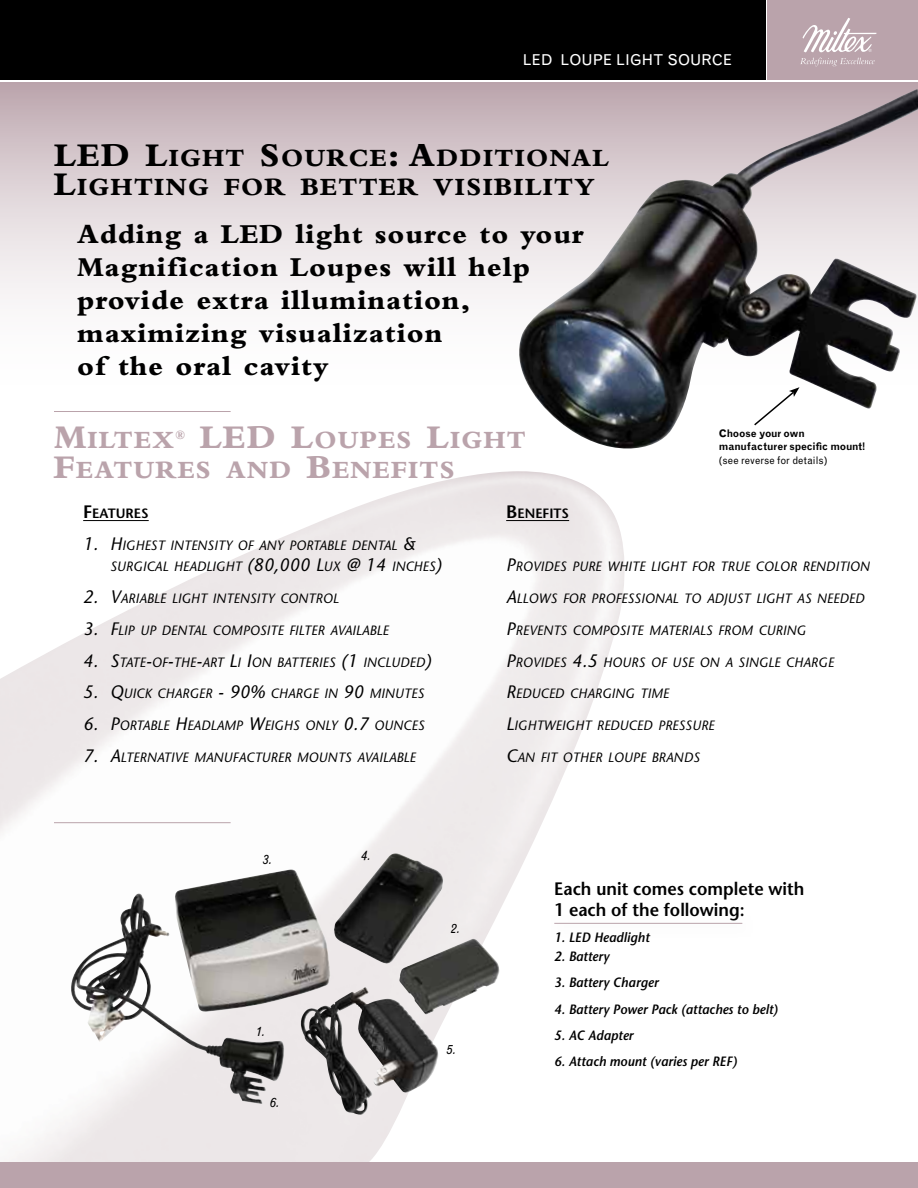
<style>
.page{position:relative;width:918px;height:1188px;background:#fff}
.page>*{position:absolute;margin:0;border:0;box-sizing:border-box;transform-origin:0 0}
.t1{font:800 28.5px/33px "Bembo";letter-spacing:.03em;color:#000}
.t2{font:800 25.8px/28.5px "Bembo";letter-spacing:.055em;color:#000}
.t3{font:800 25.8px "Bembo";letter-spacing:.055em;color:#baa3ab}
.t4{font:600 18px/21.6px "Stone Sans";color:#000;scale:.95 1}
.t5{font:15px "Grotesque";color:#fff}
.t6{font:italic 13.5px/21px "Stone Sans";color:#000}
.t7{font:italic 600 13.5px "Stone Sans";color:#000;scale:.95 1}
.t8{font:600 13.5px "Stone Sans";color:#000}
.t9{font:italic 13.35px "Grotesque";color:#000;scale:.95 1}
.t10{font:700 10.5px/13.5px "Grotesque";letter-spacing:-.01em;color:#000;scale:.95 1}
.t11{font:10.5px "Grotesque";letter-spacing:.01em;color:#000;scale:.95 1}
.s1{font-size:34.5px}
.s2{font-size:18px}
</style>
<div class="page">
<div style="left:0;top:82px;width:918px;height:311px;background:linear-gradient(to bottom,#c4b0b7,#fff)"></div>
<img style="left:0;top:471px;width:625px;height:691px">
<img style="left:512px;top:89px;width:405px;height:360px">
<hr style="left:917px;top:183px;width:1px;height:1005px;background:#000">
<hr style="left:917px;top:0;width:1px;height:190px;background:#baa3ab">
<hr style="left:54px;top:411px;width:177px;height:1px;background:#baa3ab">
<hr style="left:54px;top:822px;width:177px;height:1px;background:#baa3ab">
<div style="left:0;top:0;width:765px;height:79px;background:#000"></div>
<div style="left:767px;top:0;width:151px;height:79px;background:#baa3ab"></div>
<svg style="left:803px;top:18px;width:74px;height:34px"></svg>
<svg style="left:800px;top:58px;width:75px;height:8px"></svg>
<svg style="left:753px;top:387px;width:46px;height:40px"></svg>
<hr style="left:83px;top:520px;width:66px;height:1px;background:#000">
<hr style="left:506px;top:520px;width:63px;height:1px;background:#000">
<img style="left:67px;top:853px;width:377px;height:251px">
<div style="left:0;top:1162px;width:918px;height:26px;background:#baa3ab"></div>
<div style="left:545px;top:914px;width:208px;height:24px;background:#fdfdfd"></div>
<hr style="left:554px;top:923px;width:188px;height:1px;background:#baa3ab">
<p class="t5" style="left:523px;top:51px;width:209px">LED loupe Light Source</p>
<h2 class="t2" style="left:54px;top:144px;width:542px"><span class="s1">LED L</span>IGHT <span class="s1">S</span>OURCE<span class="s1">: A</span>DD ITIONAL<br><span class="s1">L</span>IGHTING FOR BETTER VISIBILITY</h2>
<h1 class="t1" style="left:77px;top:217px;width:508px">Adding a LED light source to your<br>Magnification Loupes will help provide extra illumination, maximizing visualization<br>of the oral cavity</h1>
<h2 class="t3" style="left:54px;top:425px;width:133px"><span class="s1">M</span>ILTEX<sup>®</sup></h2>
<h2 class="t3" style="left:200px;top:425px;width:328px"><span class="s1">LED L</span>OUPES <span class="s1">L</span>IGHT</h2>
<h2 class="t3" style="left:54px;top:455px;width:141px"><span class="s1">F</span>EATURES</h2>
<h2 class="t3" style="left:226px;top:455px;width:228px">AND <span class="s1">B</span>ENEFITS</h2>
<p class="t10" style="left:719px;top:427px;width:156px">Choose your own manufacturer specific mount!</p>
<p class="t11" style="left:719px;top:454px;width:116px">(see reverse for details)</p>
<p class="t8" style="left:83px;top:505px;width:67px"><span class="s2">F</span>EATURES</p>
<p class="t8" style="left:506px;top:505px;width:64px"><span class="s2">B</span>ENEFITS</p>
<p class="t6" style="left:110px;top:535px;width:333px;text-indent:-27px"><span class="s2">1. H</span>IGHEST INTENSITY OF ANY PORTABLE DENTAL <span class="s2">&amp;<br></span>SURGICAL HEADLIGHT <span class="s2">(80,000 L</span> UX <span class="s2">@ 14</span> INCHES<span class="s2">)</span></p>
<p class="t6" style="left:506px;top:556px;width:365px"><span class="s2">P</span>ROVIDES PURE WHITE LIGHT FOR TRUE COLOR RENDITION</p>
<p class="t6" style="left:83px;top:588px;width:257px"><span class="s2">2. V</span>ARIABLE LIGHT INTENSITY CONTROL</p>
<p class="t6" style="left:506px;top:588px;width:360px"><span class="s2">A</span>LLOWS FOR PROFESSIONAL TO ADJUST LIGHT AS NEEDED</p>
<p class="t6" style="left:83px;top:619px;width:307px"><span class="s2">3. F</span>LIP UP DENTAL COMPOSITE FILTER AVAILABLE</p>
<p class="t6" style="left:506px;top:619px;width:301px"><span class="s2">P</span>REVENTS COMPOSITE MATERIALS FROM CURING</p>
<p class="t6" style="left:83px;top:651px;width:350px"><span class="s2">4. S</span>TATE<span class="s2">-</span>OF<span class="s2">-</span>THE<span class="s2">-</span>ART <span class="s2">L</span>I <span class="s2">I</span>ON BATTERIES <span class="s2">(1</span> INCLUDED<span class="s2">)</span></p>
<p class="t6" style="left:506px;top:651px;width:329px"><span class="s2">P</span>ROVIDES <span class="s2">4.5</span> HOURS OF USE ON A SINGLE CHARGE</p>
<p class="t6" style="left:83px;top:683px;width:343px"><span class="s2">5. Q</span>UICK CHARGER <span class="s2">- 90%</span> CHARGE IN <span class="s2">90</span> MINUTES</p>
<p class="t6" style="left:506px;top:683px;width:165px"><span class="s2">R</span>EDUCED CHARGING TIME</p>
<p class="t6" style="left:83px;top:715px;width:343px"><span class="s2">6. P</span>ORTABLE <span class="s2">H</span>EADLAMP <span class="s2">W</span>EIGHS ONLY <span class="s2">0.7</span> OUNCES</p>
<p class="t6" style="left:506px;top:715px;width:210px"><span class="s2">L</span>IGHTWEIGHT REDUCED PRESSURE</p>
<p class="t6" style="left:83px;top:747px;width:334px"><span class="s2">7. A</span>LTERNATIVE MANUFACTURER MOUNTS AVAILABLE</p>
<p class="t6" style="left:506px;top:747px;width:195px"><span class="s2">C</span>AN FIT OTHER LOUPE BRANDS</p>
<p class="t9" style="left:263px;top:852px;width:11px">3.</p>
<p class="t9" style="left:362px;top:847px;width:11px">4.</p>
<p class="t9" style="left:256px;top:1024px;width:11px">1.</p>
<p class="t9" style="left:270px;top:1095px;width:11px">6.</p>
<p class="t9" style="left:451px;top:921px;width:11px">2.</p>
<p class="t9" style="left:447px;top:1042px;width:11px">5.</p>
<h3 class="t4" style="left:554px;top:877px;width:265px">Each unit comes complete with<br>1 each of the following:</h3>
<p class="t7" style="left:554px;top:929px;width:102px">1. LED Headlight</p>
<p class="t7" style="left:554px;top:948px;width:59px">2. Battery</p>
<p class="t7" style="left:554px;top:974px;width:111px">3. Battery Charger</p>
<p class="t7" style="left:554px;top:1001px;width:237px">4. Battery Power Pack (attaches to belt)</p>
<p class="t7" style="left:554px;top:1027px;width:85px">5. AC Adapter</p>
<p class="t7" style="left:554px;top:1053px;width:194px">6. Attach mount (varies per REF)</p>
</div>
